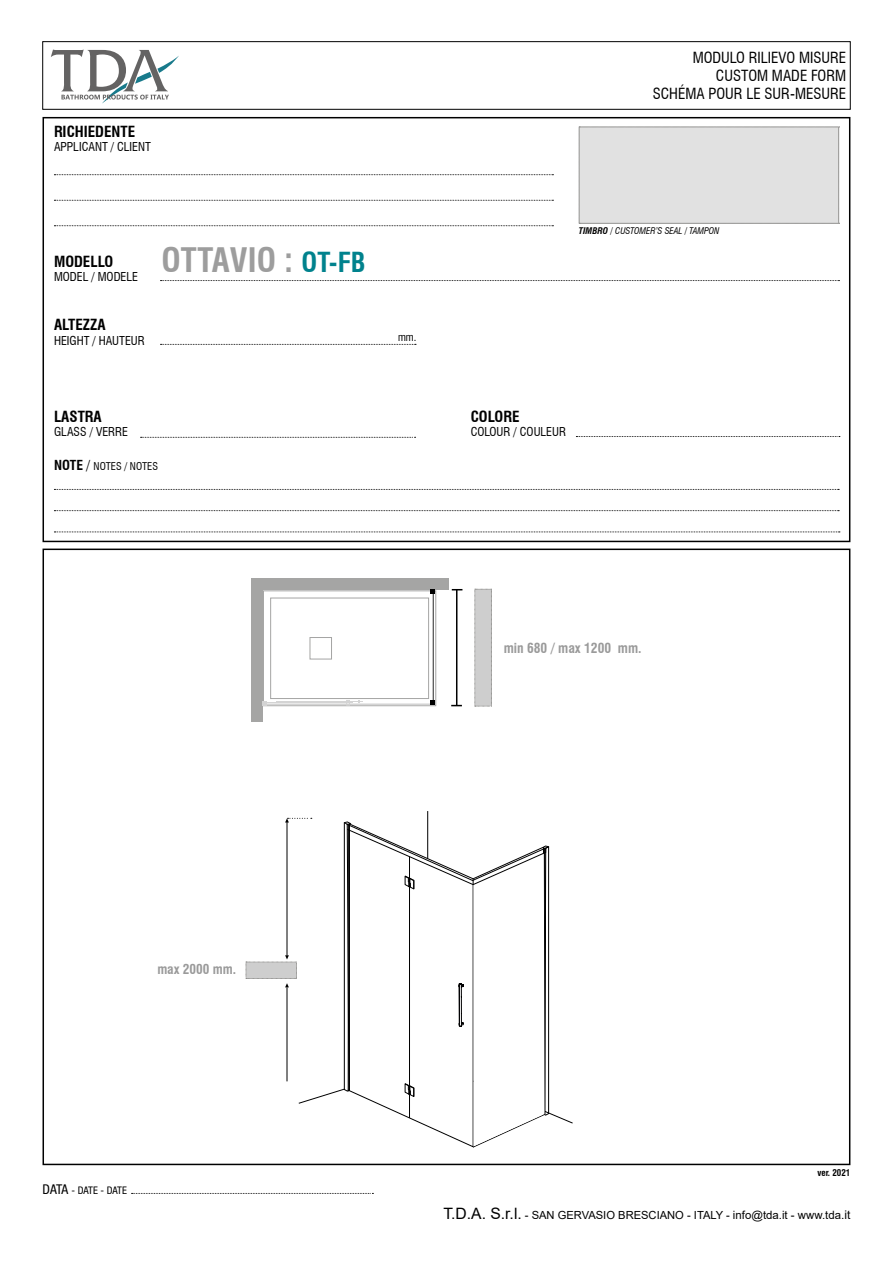
<style>
.page{position:relative;width:893px;height:1263px;background:#fff}
.page>*{position:absolute;margin:0;border:0;box-sizing:border-box;transform-origin:0 0}
.t1{font:700 condensed 33px "Swiss 721 BT";color:#9d9d9d}
.t2{font:condensed 15px/18px "Swiss 721 BT";color:#000;text-align:right}
.t3{font:700 condensed 15px "Swiss 721 BT";color:#000}
.t4{font:700 condensed 13.5px "Swiss 721 BT";color:#9a9a9a}
.t5{font:700 condensed 13.35px "Swiss 721 BT";color:#9a9a9a}
.t6{font:condensed 12px "Swiss 721 BT";color:#000}
.t7{font:11.1px "Arial";color:#000}
.t8{font:condensed 10.5px "Swiss 721 BT";color:#000}
.t9{font:condensed 10.5px "Helvetica Neue LT Pro";color:#000}
.t10{font:italic condensed 9px "Swiss 721 BT";color:#000}
.t11{font:700 condensed 9px "Swiss 721 BT";color:#000}
.s1{font-size:27px;color:#00828d}
.s2{font-weight:700;font-size:13.5px}
.s3{font-size:13.5px}
.s4{font-weight:700}
.s5{font-size:15.6px}
.s6{font-size:11.4px}
.s7{font-size:12px}
</style>
<div class="page">
<svg style="left:132px;top:1193px;width:241px;height:1px"></svg>
<div style="left:43px;top:41px;width:807px;height:68px;border:1px solid #000"></div>
<svg style="left:51px;top:50px;width:128px;height:53px"></svg>
<svg style="left:54px;top:200px;width:499px;height:1px"></svg>
<svg style="left:54px;top:174px;width:499px;height:1px"></svg>
<svg style="left:54px;top:225px;width:499px;height:1px"></svg>
<svg style="left:54px;top:489px;width:785px;height:1px"></svg>
<svg style="left:54px;top:510px;width:785px;height:1px"></svg>
<svg style="left:54px;top:531px;width:786px;height:1px"></svg>
<div style="left:579px;top:126px;width:261px;height:98px;background:#e1e1e1"></div>
<div style="left:43px;top:117px;width:807px;height:425px;border:2px solid #000"></div>
<svg style="left:576px;top:436px;width:264px;height:1px"></svg>
<svg style="left:141px;top:437px;width:275px;height:1px"></svg>
<svg style="left:161px;top:344px;width:255px;height:1px"></svg>
<svg style="left:161px;top:280px;width:678px;height:1px"></svg>
<svg style="left:343px;top:821px;width:230px;height:327px"></svg>
<hr style="left:287px;top:822px;width:1px;height:134px;background:#000">
<svg style="left:246px;top:955px;width:51px;height:32px"></svg>
<hr style="left:287px;top:987px;width:1px;height:94px;background:#000">
<svg style="left:285px;top:818px;width:27px;height:4px"></svg>
<div style="left:251px;top:578px;width:197px;height:12px;background:#a5a5a4"></div>
<div style="left:251px;top:578px;width:11px;height:144px;background:#a5a5a4"></div>
<svg style="left:262px;top:590px;width:173px;height:115px"></svg>
<svg style="left:475px;top:589px;width:17px;height:118px;background:#cacaca"></svg>
<hr style="left:456px;top:590px;width:1px;height:115px;background:#000">
<p class="t3" style="left:54px;top:122px;width:83px">RICHIEDENTE</p>
<p class="t6" style="left:54px;top:140px;width:98px">APPLICANT / CLIENT</p>
<p class="t3" style="left:54px;top:252px;width:61px">MODELLO</p>
<p class="t6" style="left:54px;top:269px;width:86px">MODEL / MODELE</p>
<h1 class="t1" style="left:162px;top:240px;width:205px">OTTAVIO : <span class="s1">OT-FB</span></h1>
<p class="t3" style="left:54px;top:316px;width:53px">ALTEZZA</p>
<p class="t6" style="left:54px;top:333px;width:92px">HEIGHT / HAUTEUR</p>
<p class="t8" style="left:398px;top:331px;width:20px">mm.</p>
<p class="t3" style="left:54px;top:407px;width:49px">LASTRA</p>
<p class="t6" style="left:54px;top:425px;width:76px">GLASS / VERRE</p>
<p class="t8" style="left:54px;top:459px;width:106px"><span class="s2">NOTE</span> <span class="s3">/</span> NOTES / NOTES</p>
<p class="t2" style="left:653px;top:48px;width:195px">MODULO RILIEVO MISURE<br>CUSTOM MADE FORM<br>SCHÉMA POUR LE SUR-MESURE</p>
<p class="t10" style="left:579px;top:225px;width:142px"><span class="s4">TIMBRO</span> / CUSTOMER’S SEAL / TAMPON</p>
<p class="t3" style="left:471px;top:407px;width:50px">COLORE</p>
<p class="t6" style="left:471px;top:425px;width:97px">COLOUR / COULEUR</p>
<p class="t4" style="left:504px;top:640px;width:139px">min 680 / max 1200 mm.</p>
<p class="t5" style="left:157px;top:961px;width:80px">max 2000 mm.</p>
<p class="t9" style="left:43px;top:1184px;width:86px"><span class="s3">DATA</span> - DATE - DATE</p>
<p class="t11" style="left:817px;top:1167px;width:34px">ver. 2021</p>
<p class="t7" style="left:443px;top:1207px;width:408px"><span class="s5">T.D.A. S.r.l.</span> - SAN GERVASIO BRESCIANO - ITALY - <span class="s6">info@tda.it - www.tda</span><span class="s7">.it</span></p>
</div>
